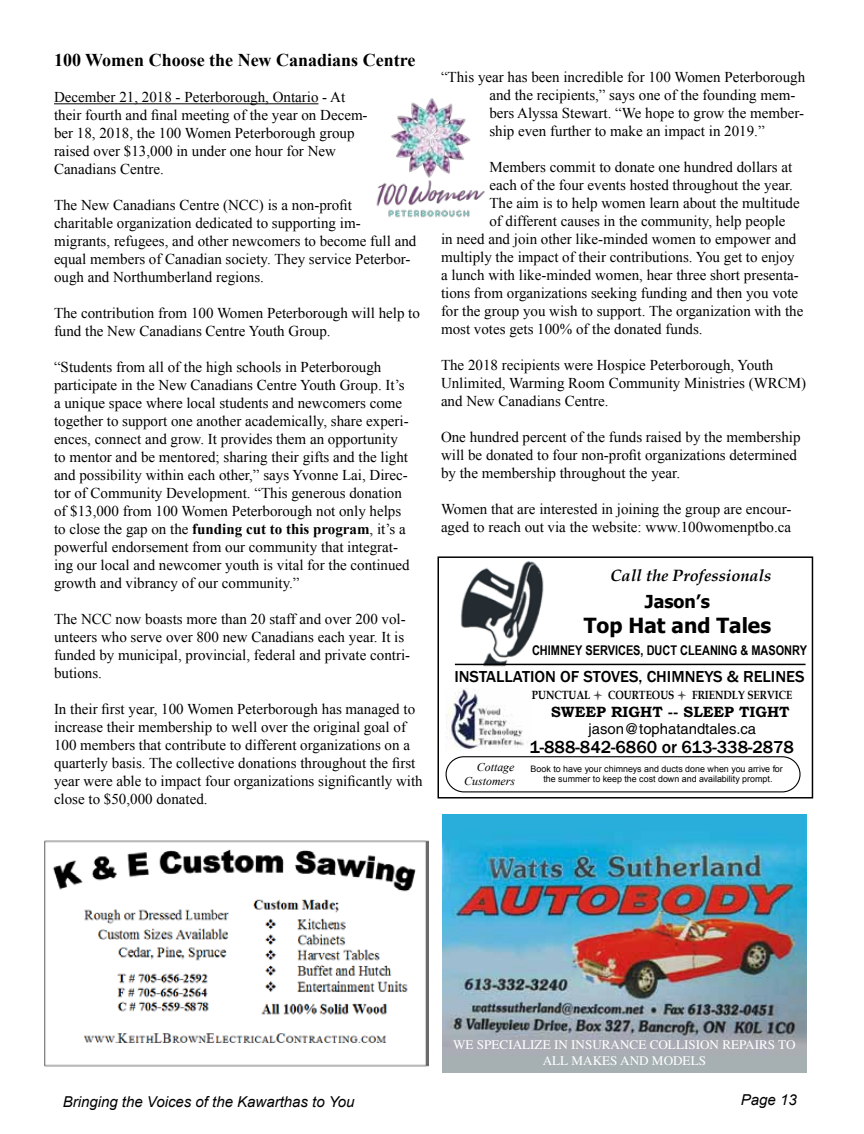
<style>
.page{position:relative;width:864px;height:1134px;background:#fff}
.page>*{position:absolute;margin:0;border:0;box-sizing:border-box;transform-origin:0 0}
.t1{font:700 20.85px "Tahoma";color:#000}
.t2{font:700 18px "Times New Roman";color:#000}
.t3{font:500 17.85px "Franklin Gothic";color:#000}
.t4{font:700 17.85px "Tahoma";color:#000}
.t5{font:500 16.35px "Franklin Gothic";color:#000}
.t6{font:16.35px/19.4px "Franklin Extra Cond.Gothic";color:#000;text-align:center}
.t7{font:italic 700 16.35px "Book Antiqua";color:#000}
.t8{font:15px/18px "Times New Roman";color:#000}
.t9{font:italic 15px "Arial";color:#000}
.t10{font:14.85px "Helvetica";color:#000}
.t11{font:700 14.85px "Bookman Old Style";color:#000}
.t12{font:700 13.35px "Arial Narrow";color:#000}
.t13{font:13.2px/15.8px "Times";color:#fff;text-align:center}
.t14{font:700 11.85px "Book Antiqua";color:#000;scale:.85 1}
.t15{font:italic 11.85px/14.1px "Times New Roman";color:#000;text-align:right}
.t16{font:8.85px/10.4px "Arial";color:#000;text-align:center}
.s1{font-weight:700}
</style>
<div class="page">
<hr style="left:54px;top:103px;width:265px;height:1px;background:#000">
<img style="left:44px;top:840px;width:385px;height:227px">
<img style="left:454px;top:561px;width:99px;height:106px">
<img style="left:446px;top:688px;width:82px;height:61px">
<div style="left:438px;top:556px;width:375px;height:243px;border:1px solid #000"></div>
<hr style="left:455px;top:664px;width:351px;height:1px;background:#000">
<div style="left:446px;top:756px;width:355px;height:36px;border:1px solid #000;border-radius:18px"></div>
<img style="left:442px;top:814px;width:365px;height:259px">
<img style="left:376px;top:98px;width:109px;height:120px">
<p class="t2" style="left:54px;top:48px;width:363px">100 Women Choose the New Canadians Centre</p>
<p class="t8" style="left:54px;top:88px;width:315px">December 21, 2018 - Peterborough, Ontario - At their fourth and final meeting of the year on Decem&shy;ber 18, 2018, the 100 Women Peterborough group raised over $13,000 in under one hour for New Canadians Centre.</p>
<p class="t8" style="left:54px;top:196px;width:364px">The New Canadians Centre (NCC) is a non-profit<br>charitable organization dedicated to supporting im&shy;migrants, refugees, and other newcomers to become full and equal members of Canadian society. They service Peterbor&shy;ough and Northumberland regions.</p>
<p class="t8" style="left:54px;top:304px;width:367px">The contribution from 100 Women Peterborough will help to fund the New Canadians Centre Youth Group.</p>
<p class="t8" style="left:54px;top:358px;width:357px">“Students from all of the high schools in Peterborough participate in the New Canadians Centre Youth Group. It’s a unique space where local students and newcomers come together to support one another academically, share experi&shy;ences, connect and grow. It provides them an opportunity to mentor and be mentored; sharing their gifts and the light and possibility within each other,” says Yvonne Lai, Direc&shy;tor of Community Development. “This generous donation of $13,000 from 100 Women Peterborough not only helps to close the gap on the <span class="s1">funding cut to this program</span>, it’s a powerful endorsement from our community that integrat&shy;ing our local and newcomer youth is vital for the continued growth and vibrancy of our community.”</p>
<p class="t8" style="left:54px;top:610px;width:358px">The NCC now boasts more than 20 staff and over 200 vol&shy;unteers who serve over 800 new Canadians each year. It is funded by municipal, provincial, federal and private contri&shy;butions.</p>
<p class="t8" style="left:54px;top:700px;width:370px">In their first year, 100 Women Peterborough has managed to increase their membership to well over the original goal of 100 members that contribute to different organizations on a quarterly basis. The collective donations throughout the first year were able to impact four organizations significantly with close to $50,000 donated.</p>
<p class="t8" style="left:489px;top:68px;width:317px;text-indent:-48px">“This year has been incredible for 100 Women Peterborough and the recipients,” says one of the founding mem&shy;bers Alyssa Stewart. “We hope to grow the member&shy;ship even further to make an impact in 2019.”</p>
<p class="t8" style="left:489px;top:158px;width:304px">Members commit to donate one hundred dollars at</p>
<p class="t8" style="left:489px;top:176px;width:305px">each of the four events hosted throughout the year.</p>
<p class="t8" style="left:489px;top:194px;width:312px">The aim is to help women learn about the multitude</p>
<p class="t8" style="left:489px;top:212px;width:298px">of different causes in the community, help people</p>
<p class="t8" style="left:441px;top:230px;width:357px">in need and join other like-minded women to empower and</p>
<p class="t8" style="left:441px;top:248px;width:355px">multiply the impact of their contributions. You get to enjoy</p>
<p class="t8" style="left:441px;top:266px;width:359px">a lunch with like-minded women, hear three short presenta-</p>
<p class="t8" style="left:441px;top:284px;width:359px">tions from organizations seeking funding and then you vote</p>
<p class="t8" style="left:441px;top:302px;width:364px">for the group you wish to support. The organization with the</p>
<p class="t8" style="left:441px;top:320px;width:263px">most votes gets 100% of the donated funds.</p>
<p class="t8" style="left:441px;top:356px;width:367px">The 2018 recipients were Hospice Peterborough, Youth<br>Unlimited, Warming Room Community Ministries (WRCM) and New Canadians Centre.</p>
<p class="t8" style="left:441px;top:428px;width:361px">One hundred percent of the funds raised by the membership will be donated to four non-profit organizations determined by the membership throughout the year.</p>
<p class="t8" style="left:441px;top:500px;width:352px">Women that are interested in joining the group are encour&shy;aged to reach out via the website: www.100womenptbo.ca</p>
<p class="t7" style="left:610px;top:564px;width:162px">Call the Professionals</p>
<p class="t6" style="left:624px;top:620px;width:138px">CHIMNEY SERVICES<br>DUCT CLEANING &amp; MASONRY</p>
<p class="t5" style="left:454px;top:667px;width:352px">INSTALLATION OF STOVES, CHIMNEYS &amp; RELINES</p>
<p class="t14" style="left:532px;top:687px;width:308px">PUNCTUAL ● COURTEOUS ● FRIENDLY SERVICE</p>
<p class="t11" style="left:551px;top:701px;width:240px">SWEEP RIGHT -- SLEEP TIGHT</p>
<p class="t3" style="left:529px;top:736px;width:266px">1-888-842-6860 or 613-338-2878</p>
<p class="t15" style="left:464px;top:759px;width:52px">Cottage<br>Customers</p>
<p class="t16" style="left:531px;top:764px;width:254px">Book to have your chimneys and ducts done when you arrive for the summer to keep the cost down and availability prompt.</p>
<p class="t4" style="left:645px;top:589px;width:67px">Jason’s</p>
<h1 class="t1" style="left:584px;top:611px;width:189px">Top Hat and Tales</h1>
<p class="t12" style="left:532px;top:641px;width:276px">CHIMNEY SERVICES, DUCT CLEANING &amp; MASONRY</p>
<p class="t10" style="left:589px;top:720px;width:169px">jason@tophatandtales.ca</p>
<p class="t13" style="left:453px;top:1036px;width:344px">WE SPECIALIZE IN INSURANCE COLLISION REPAIRS TO<br>ALL MAKES AND MODELS</p>
<p class="t9" style="left:63px;top:1092px;width:293px">Bringing the Voices of the Kawarthas to You</p>
<p class="t9" style="left:741px;top:1090px;width:57px">Page 13</p>
</div>
